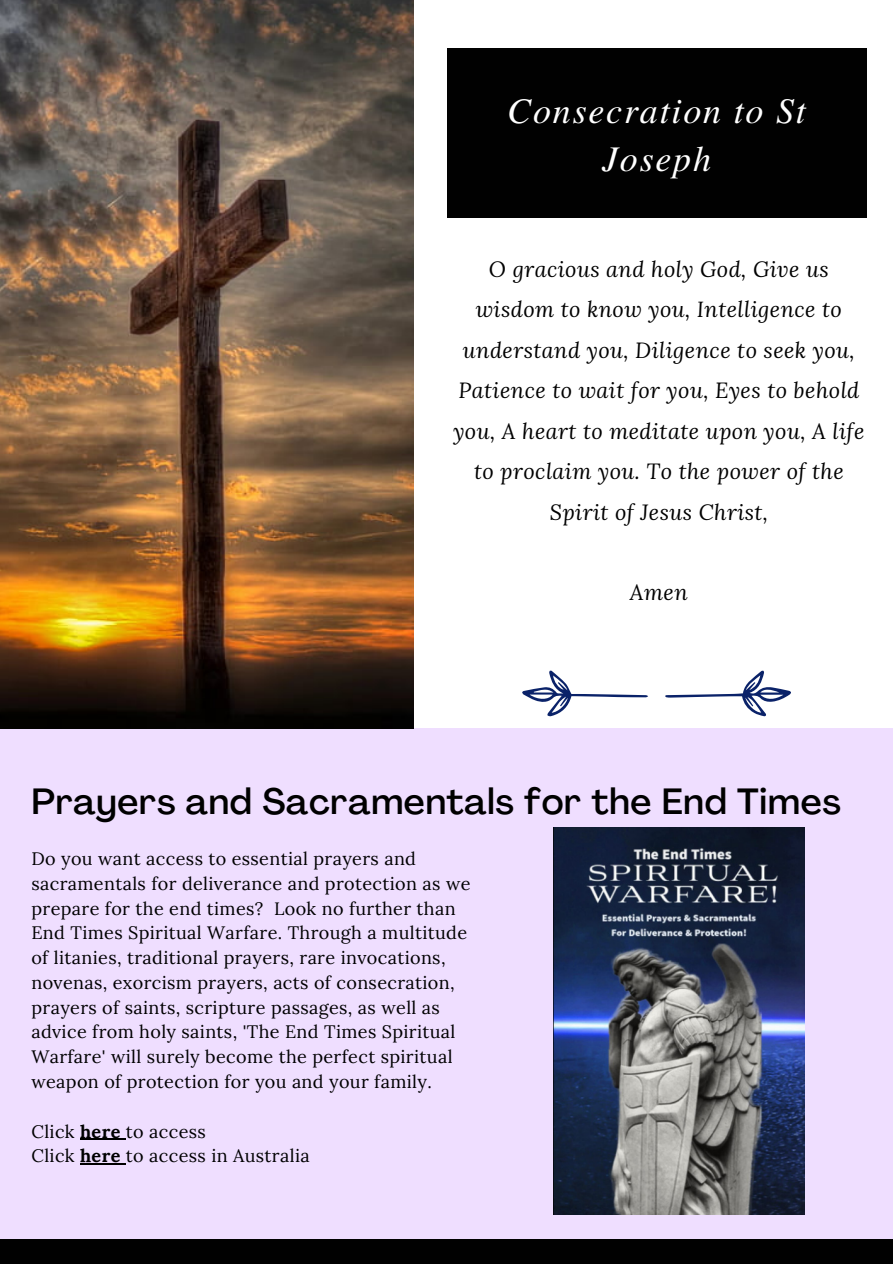
<style>
.page{position:relative;width:893px;height:1264px;background:#fff}
.page>*{position:absolute;margin:0;border:0;box-sizing:border-box;transform-origin:0 0}
.t1{font:500 36px "Agrandir";letter-spacing:.02em;color:#000}
.t2{font:italic 36px/48.3px "Te X Gyre Termes";letter-spacing:.05em;color:#fff;text-align:center}
.t3{font:italic 21.75px/40.5px "Lora";letter-spacing:.02em;color:#000;text-align:center}
.t4{font:18px/24.8px "Lora";letter-spacing:.02em;color:#000}
.s1{font-weight:700}
</style>
<div class="page">
<div style="left:446px;top:48px;width:420px;height:170px;background:#010101"></div>
<div style="left:0;top:728px;width:892px;height:535px;background:#efdeff"></div>
<div style="left:0;top:1239px;width:892px;height:24px;background:#010101"></div>
<img style="left:0;top:0;width:413px;height:728px">
<svg style="left:665px;top:670px;width:126px;height:46px"></svg>
<svg style="left:522px;top:670px;width:126px;height:46px"></svg>
<img style="left:553px;top:827px;width:251px;height:387px">
<hr style="left:80px;top:1138px;width:41px;height:1px;background:#000">
<hr style="left:80px;top:1163px;width:46px;height:1px;background:#000">
<p class="t2" style="left:507px;top:84px;width:300px">Consecration to St<br>Joseph</p>
<h3 class="t3" style="left:453px;top:248px;width:412px">O gracious and holy God, Give us wisdom to know you, Intelligence to understand you, Diligence to seek you, Patience to wait for you, Eyes to behold you, A heart to meditate upon you, A life to proclaim you. To the power of the Spirit of Jesus Christ,</h3>
<h3 class="t3" style="left:630px;top:571px;width:59px">Amen</h3>
<h1 class="t1" style="left:31px;top:787px;width:811px">Prayers and Sacramentals for the End Times</h1>
<p class="t4" style="left:31px;top:846px;width:440px">Do you want access to essential prayers and sacramentals for deliverance and protection as we prepare for the end times? Look no further than End Times Spiritual Warfare. Through a multitude of litanies, traditional prayers, rare invocations, novenas, exorcism prayers, acts of consecration, prayers of saints, scripture passages, as well as advice from holy saints, 'The End Times Spiritual Warfare' will surely become the perfect spiritual weapon of protection for you and your family.</p>
<p class="t4" style="left:31px;top:1118px;width:176px">Click <span class="s1">here</span> to access</p>
<p class="t4" style="left:31px;top:1143px;width:280px">Click <span class="s1">here</span> to access in Australia</p>
</div>
